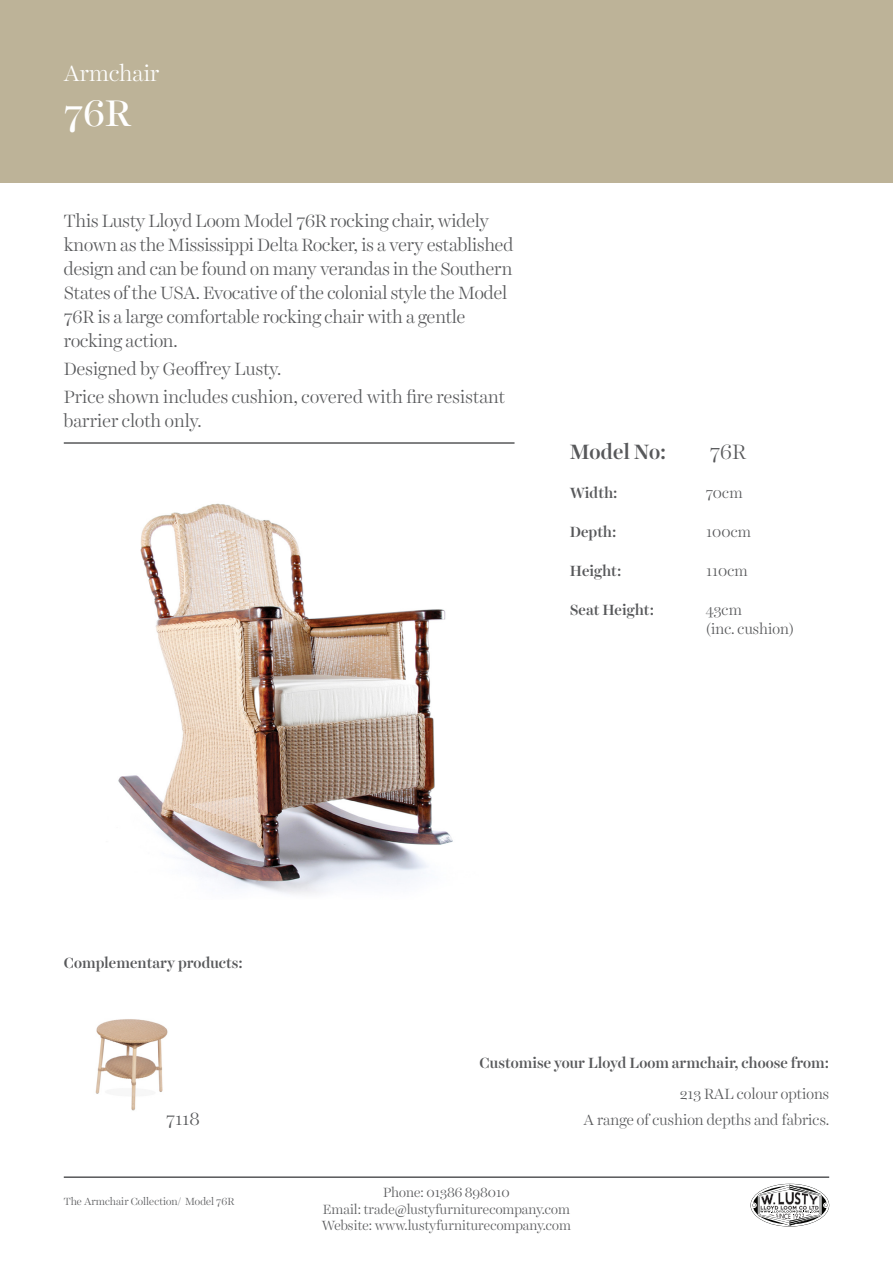
<style>
.page{position:relative;width:893px;height:1263px;background:#fff}
.page>*{position:absolute;margin:0;border:0;box-sizing:border-box;transform-origin:0 0}
.t1{font:37.5px "Harriet Display";color:#fff}
.t2{font:300 22.5px "Harriet Display";color:#fff}
.t3{font:500 21px "Harriet Display";letter-spacing:-.005em;color:#57585a}
.t4{font:300 21px "Harriet Display";color:#57585a}
.Top_paragraph{font:300 18px/24px "Harriet Display";letter-spacing:-.01em;color:#57585a}
.Top_paragraph-2{font:500 15px "Harriet Display";color:#57585a}
.Customise_paragraph{font:300 15px "Harriet Display";color:#57585a}
.Top_paragraph-3{font:300 15px "Harriet Display";color:#57585a}
.Bottom_paragraph{font:300 13.5px "Harriet Display";color:#57585a}
.t5{font:300 10.5px "Harriet Display";color:#57585a}
</style>
<div class="page">
<div style="left:0;top:0;width:893px;height:183px;background:#bdb398"></div>
<hr style="left:64px;top:442px;width:450px;height:2px;background:#57585a">
<hr style="left:64px;top:1176px;width:765px;height:2px;background:#57585a">
<svg style="left:751px;top:1185px;width:78px;height:40px"></svg>
<img style="left:95px;top:1019px;width:73px;height:92px">
<img style="left:118px;top:503px;width:335px;height:391px">
<p class="t2" style="left:64px;top:58px;width:97px">Armchair</p>
<p class="t1" style="left:64px;top:87px;width:69px">76R</p>
<p class="Top_paragraph" style="left:64px;top:208px;width:451px">This Lusty Lloyd Loom Model 76R rocking chair, widely known as the Mississippi Delta Rocker, is a very established design and can be found on many verandas in the Southern States of the USA. Evocative of the colonial style the Model 76R is a large comfortable rocking chair with a gentle rocking action.</p>
<p class="Top_paragraph" style="left:64px;top:356px;width:219px">Designed by Geoffrey Lusty.</p>
<p class="Top_paragraph" style="left:64px;top:385px;width:443px">Price shown includes cushion, covered with fire resistant barrier cloth only.</p>
<p class="t3" style="left:570px;top:437px;width:98px">Model No:</p>
<p class="Top_paragraph-2" style="left:570px;top:482px;width:49px">Width:</p>
<p class="Top_paragraph-2" style="left:570px;top:521px;width:48px">Depth:</p>
<p class="Top_paragraph-2" style="left:570px;top:560px;width:53px">Height:</p>
<p class="Top_paragraph-2" style="left:570px;top:599px;width:86px">Seat Height:</p>
<p class="t4" style="left:710px;top:437px;width:38px">76R</p>
<p class="Customise_paragraph" style="left:706px;top:482px;width:38px">70cm</p>
<p class="Customise_paragraph" style="left:706px;top:521px;width:47px">100cm</p>
<p class="Customise_paragraph" style="left:706px;top:560px;width:44px">110cm</p>
<p class="Customise_paragraph" style="left:706px;top:599px;width:38px">43cm</p>
<p class="Customise_paragraph" style="left:706px;top:618px;width:90px">(inc. cushion)</p>
<p class="Top_paragraph-2" style="left:64px;top:953px;width:181px">Complementary products:</p>
<p class="Top_paragraph" style="left:166px;top:1107px;width:35px">7118</p>
<p class="t5" style="left:64px;top:1194px;width:172px">The Armchair Collection/ Model 76R</p>
<p class="Top_paragraph-2" style="left:479px;top:1052px;width:351px">Customise your Lloyd Loom armchair, choose from:</p>
<p class="Top_paragraph-3" style="left:680px;top:1083px;width:151px">213 RAL colour options</p>
<p class="Customise_paragraph" style="left:584px;top:1109px;width:247px">A range of cushion depths and fabrics.</p>
<p class="Bottom_paragraph" style="left:383px;top:1183px;width:128px">Phone: 01386 898010</p>
<p class="Bottom_paragraph" style="left:323px;top:1199px;width:249px">Email: trade@lustyfurniturecompany.com</p>
<p class="Bottom_paragraph" style="left:322px;top:1216px;width:251px">Website: www.lustyfurniturecompany.com</p>
</div>
